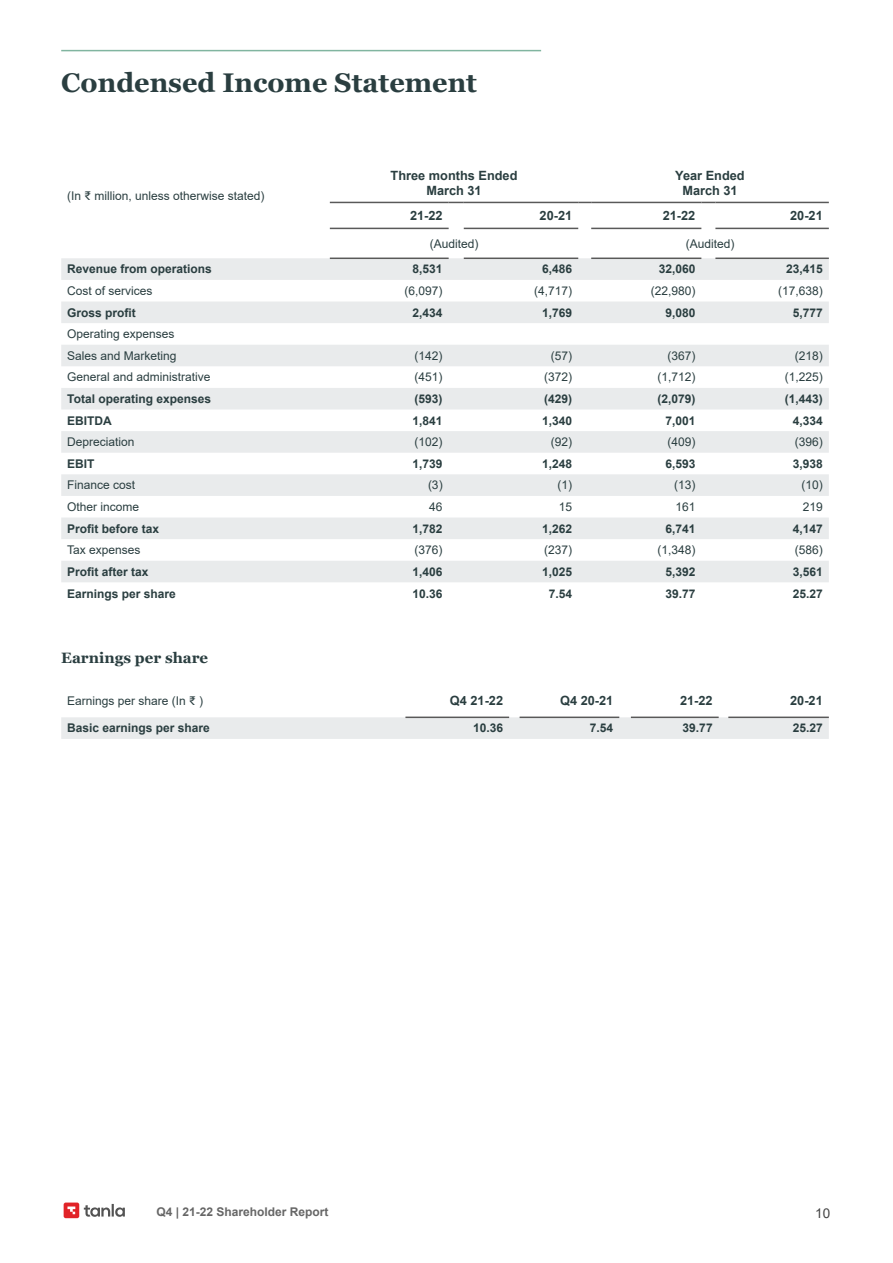
<style>
.page{position:relative;width:893px;height:1263px;background:#fff}
.page>*{position:absolute;margin:0;border:0;box-sizing:border-box;transform-origin:0 0}
.t1{font:700 27px "Georgia";color:#2a3e40}
.body{font:700 15px "Georgia";color:#2a3e40}
.t2{font:13.5px "Arial";color:#434343}
.table_body_header_or{font:700 12.75px "Arial";color:#2a3e40}
.table_body_header_or-2{font:12px "Arial";color:#2a3e40}
.table_body_header_or-3{font:700 12px "Arial";color:#2a3e40}
.t3{font:700 12px "Arial";color:#666}
</style>
<div class="page">
<hr style="left:61px;top:50px;width:480px;height:1px;background:#81b5a0">
<svg style="left:61px;top:258px;width:768px;height:324px;fill:#e9ebec"></svg>
<hr style="left:330px;top:258px;width:119px;height:1px;background:#595959">
<hr style="left:464px;top:258px;width:114px;height:1px;background:#595959">
<hr style="left:591px;top:258px;width:110px;height:1px;background:#595959">
<hr style="left:715px;top:258px;width:114px;height:1px;background:#595959">
<hr style="left:330px;top:228px;width:119px;height:1px;background:#595959">
<hr style="left:464px;top:228px;width:114px;height:1px;background:#595959">
<hr style="left:591px;top:228px;width:110px;height:1px;background:#595959">
<hr style="left:715px;top:228px;width:114px;height:1px;background:#595959">
<hr style="left:330px;top:202px;width:119px;height:1px;background:#595959">
<svg style="left:449px;top:202px;width:15px;height:1px"></svg>
<hr style="left:464px;top:202px;width:114px;height:1px;background:#595959">
<svg style="left:578px;top:202px;width:13px;height:1px"></svg>
<hr style="left:591px;top:202px;width:110px;height:1px;background:#595959">
<svg style="left:701px;top:202px;width:14px;height:1px"></svg>
<hr style="left:715px;top:202px;width:114px;height:1px;background:#595959">
<div style="left:61px;top:717px;width:768px;height:22px;background:#e9ebec"></div>
<hr style="left:405px;top:716px;width:104px;height:2px;background:#595959">
<hr style="left:520px;top:716px;width:99px;height:2px;background:#595959">
<hr style="left:631px;top:716px;width:88px;height:2px;background:#595959">
<hr style="left:728px;top:716px;width:101px;height:2px;background:#595959">
<svg style="left:64px;top:1202px;width:61px;height:16px"></svg>
<p class="t1" style="left:61px;top:66px;width:417px">Condensed Income Statement</p>
<p class="table_body_header_or-2" style="left:67px;top:188px;width:199px">(In ₹ million, unless otherwise stated)</p>
<p class="table_body_header_or" style="left:391px;top:166px;width:128px">Three months Ended</p>
<p class="table_body_header_or" style="left:426px;top:182px;width:57px">March 31</p>
<p class="table_body_header_or" style="left:675px;top:166px;width:71px">Year Ended</p>
<p class="table_body_header_or" style="left:682px;top:182px;width:57px">March 31</p>
<p class="table_body_header_or" style="left:410px;top:207px;width:34px">21-22</p>
<p class="table_body_header_or" style="left:540px;top:207px;width:34px">20-21</p>
<p class="table_body_header_or" style="left:663px;top:207px;width:34px">21-22</p>
<p class="table_body_header_or" style="left:790px;top:207px;width:34px">20-21</p>
<p class="table_body_header_or-2" style="left:430px;top:235px;width:50px">(Audited)</p>
<p class="table_body_header_or-2" style="left:686px;top:235px;width:50px">(Audited)</p>
<p class="table_body_header_or-3" style="left:67px;top:261px;width:146px">Revenue from operations</p>
<p class="table_body_header_or-3" style="left:413px;top:261px;width:32px">8,531</p>
<p class="table_body_header_or-3" style="left:542px;top:261px;width:32px">6,486</p>
<p class="table_body_header_or-3" style="left:659px;top:261px;width:38px">32,060</p>
<p class="table_body_header_or-3" style="left:786px;top:261px;width:38px">23,415</p>
<p class="table_body_header_or-2" style="left:67px;top:283px;width:87px">Cost of services</p>
<p class="table_body_header_or-2" style="left:405px;top:283px;width:40px">(6,097)</p>
<p class="table_body_header_or-2" style="left:534px;top:283px;width:40px">(4,717)</p>
<p class="table_body_header_or-2" style="left:651px;top:283px;width:46px">(22,980)</p>
<p class="table_body_header_or-2" style="left:778px;top:283px;width:46px">(17,638)</p>
<p class="table_body_header_or-3" style="left:67px;top:304px;width:70px">Gross profit</p>
<p class="table_body_header_or-3" style="left:413px;top:304px;width:32px">2,434</p>
<p class="table_body_header_or-3" style="left:542px;top:304px;width:32px">1,769</p>
<p class="table_body_header_or-3" style="left:665px;top:304px;width:32px">9,080</p>
<p class="table_body_header_or-3" style="left:793px;top:304px;width:32px">5,777</p>
<p class="table_body_header_or-2" style="left:67px;top:326px;width:109px">Operating expenses</p>
<p class="table_body_header_or-2" style="left:67px;top:347px;width:111px">Sales and Marketing</p>
<p class="table_body_header_or-2" style="left:415px;top:347px;width:30px">(142)</p>
<p class="table_body_header_or-2" style="left:551px;top:347px;width:23px">(57)</p>
<p class="table_body_header_or-2" style="left:667px;top:347px;width:30px">(367)</p>
<p class="table_body_header_or-2" style="left:795px;top:347px;width:30px">(218)</p>
<p class="table_body_header_or-2" style="left:67px;top:369px;width:145px">General and administrative</p>
<p class="table_body_header_or-2" style="left:415px;top:369px;width:30px">(451)</p>
<p class="table_body_header_or-2" style="left:544px;top:369px;width:30px">(372)</p>
<p class="table_body_header_or-2" style="left:657px;top:369px;width:40px">(1,712)</p>
<p class="table_body_header_or-2" style="left:785px;top:369px;width:40px">(1,225)</p>
<p class="table_body_header_or-3" style="left:67px;top:390px;width:145px">Total operating expenses</p>
<p class="table_body_header_or-3" style="left:415px;top:390px;width:30px">(593)</p>
<p class="table_body_header_or-3" style="left:544px;top:390px;width:30px">(429)</p>
<p class="table_body_header_or-3" style="left:657px;top:390px;width:40px">(2,079)</p>
<p class="table_body_header_or-3" style="left:785px;top:390px;width:40px">(1,443)</p>
<p class="table_body_header_or-3" style="left:67px;top:412px;width:46px">EBITDA</p>
<p class="table_body_header_or-3" style="left:413px;top:412px;width:32px">1,841</p>
<p class="table_body_header_or-3" style="left:542px;top:412px;width:32px">1,340</p>
<p class="table_body_header_or-3" style="left:665px;top:412px;width:32px">7,001</p>
<p class="table_body_header_or-3" style="left:793px;top:412px;width:32px">4,334</p>
<p class="table_body_header_or-2" style="left:67px;top:434px;width:69px">Depreciation</p>
<p class="table_body_header_or-2" style="left:415px;top:434px;width:30px">(102)</p>
<p class="table_body_header_or-2" style="left:551px;top:434px;width:23px">(92)</p>
<p class="table_body_header_or-2" style="left:667px;top:434px;width:30px">(409)</p>
<p class="table_body_header_or-2" style="left:795px;top:434px;width:30px">(396)</p>
<p class="table_body_header_or-3" style="left:67px;top:455px;width:29px">EBIT</p>
<p class="table_body_header_or-3" style="left:413px;top:455px;width:32px">1,739</p>
<p class="table_body_header_or-3" style="left:542px;top:455px;width:32px">1,248</p>
<p class="table_body_header_or-3" style="left:665px;top:455px;width:32px">6,593</p>
<p class="table_body_header_or-3" style="left:793px;top:455px;width:32px">3,938</p>
<p class="table_body_header_or-2" style="left:67px;top:477px;width:70px">Finance cost</p>
<p class="table_body_header_or-2" style="left:428px;top:477px;width:16px">(3)</p>
<p class="table_body_header_or-2" style="left:558px;top:477px;width:16px">(1)</p>
<p class="table_body_header_or-2" style="left:674px;top:477px;width:23px">(13)</p>
<p class="table_body_header_or-2" style="left:801px;top:477px;width:23px">(10)</p>
<p class="table_body_header_or-2" style="left:67px;top:499px;width:74px">Other income</p>
<p class="table_body_header_or-2" style="left:429px;top:499px;width:15px">46</p>
<p class="table_body_header_or-2" style="left:559px;top:499px;width:15px">15</p>
<p class="table_body_header_or-2" style="left:675px;top:499px;width:22px">161</p>
<p class="table_body_header_or-2" style="left:803px;top:499px;width:22px">219</p>
<p class="table_body_header_or-3" style="left:67px;top:520px;width:94px">Profit before tax</p>
<p class="table_body_header_or-3" style="left:413px;top:520px;width:32px">1,782</p>
<p class="table_body_header_or-3" style="left:542px;top:520px;width:32px">1,262</p>
<p class="table_body_header_or-3" style="left:665px;top:520px;width:32px">6,741</p>
<p class="table_body_header_or-3" style="left:793px;top:520px;width:32px">4,147</p>
<p class="table_body_header_or-2" style="left:67px;top:542px;width:75px">Tax expenses</p>
<p class="table_body_header_or-2" style="left:415px;top:542px;width:30px">(376)</p>
<p class="table_body_header_or-2" style="left:544px;top:542px;width:30px">(237)</p>
<p class="table_body_header_or-2" style="left:657px;top:542px;width:40px">(1,348)</p>
<p class="table_body_header_or-2" style="left:795px;top:542px;width:30px">(586)</p>
<p class="table_body_header_or-3" style="left:67px;top:563px;width:83px">Profit after tax</p>
<p class="table_body_header_or-3" style="left:413px;top:563px;width:32px">1,406</p>
<p class="table_body_header_or-3" style="left:542px;top:563px;width:32px">1,025</p>
<p class="table_body_header_or-3" style="left:665px;top:563px;width:32px">5,392</p>
<p class="table_body_header_or-3" style="left:793px;top:563px;width:32px">3,561</p>
<p class="table_body_header_or-3" style="left:67px;top:585px;width:110px">Earnings per share</p>
<p class="table_body_header_or-3" style="left:413px;top:585px;width:32px">10.36</p>
<p class="table_body_header_or-3" style="left:549px;top:585px;width:25px">7.54</p>
<p class="table_body_header_or-3" style="left:665px;top:585px;width:32px">39.77</p>
<p class="table_body_header_or-3" style="left:793px;top:585px;width:32px">25.27</p>
<p class="body" style="left:61px;top:648px;width:149px">Earnings per share</p>
<p class="table_body_header_or-2" style="left:67px;top:692px;width:138px">Earnings per share (In ₹ )</p>
<p class="table_body_header_or" style="left:450px;top:692px;width:55px">Q4 21-22</p>
<p class="table_body_header_or" style="left:560px;top:692px;width:55px">Q4 20-21</p>
<p class="table_body_header_or" style="left:680px;top:692px;width:34px">21-22</p>
<p class="table_body_header_or" style="left:790px;top:692px;width:34px">20-21</p>
<p class="table_body_header_or-3" style="left:67px;top:720px;width:144px">Basic earnings per share</p>
<p class="table_body_header_or-3" style="left:473px;top:720px;width:32px">10.36</p>
<p class="table_body_header_or-3" style="left:590px;top:720px;width:25px">7.54</p>
<p class="table_body_header_or-3" style="left:683px;top:720px;width:32px">39.77</p>
<p class="table_body_header_or-3" style="left:793px;top:720px;width:32px">25.27</p>
<p class="t3" style="left:156px;top:1203px;width:174px">Q4 | 21-22 Shareholder Report</p>
<p class="t2" style="left:815px;top:1204px;width:17px">10</p>
</div>
